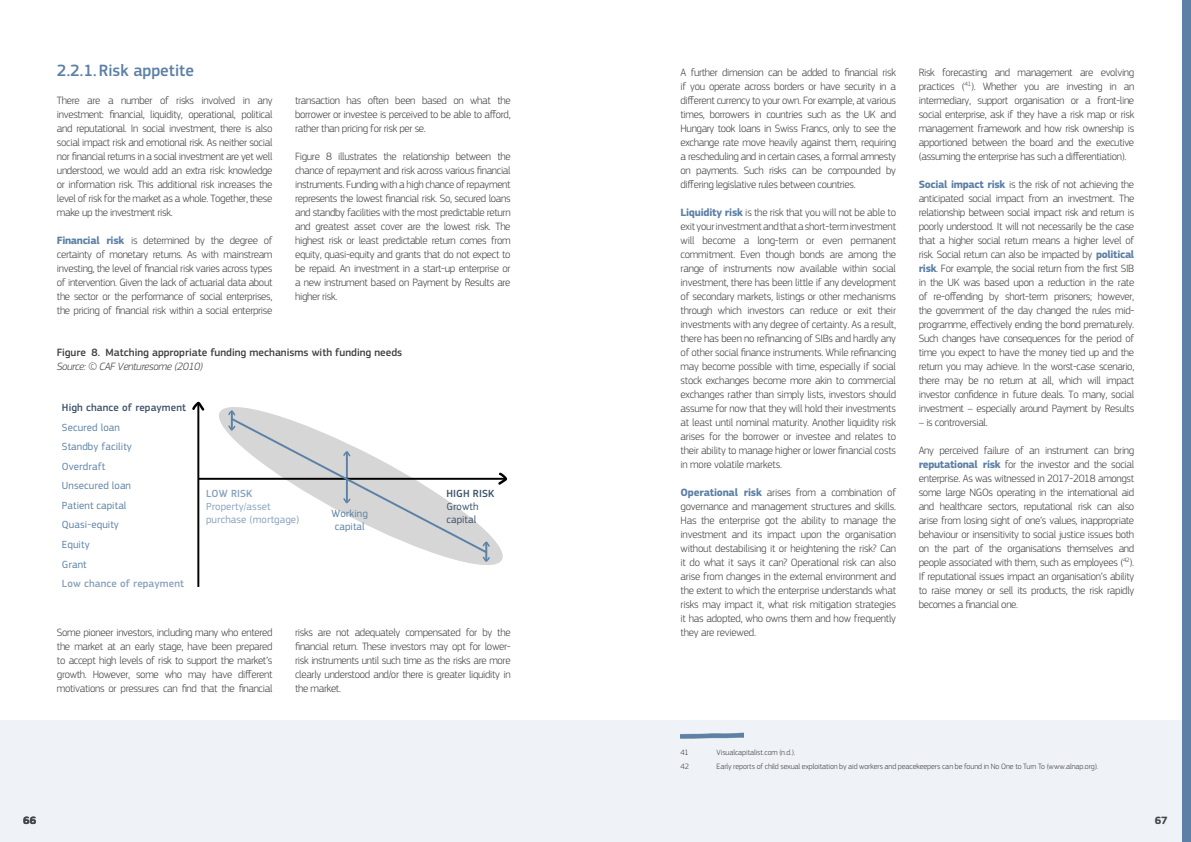
<style>
.page{position:relative;width:1191px;height:842px;background:#fff}
.page>*{position:absolute;margin:0;border:0;box-sizing:border-box;transform-origin:0 0}
.Section_Level_2{font:500 17px "EC Square Sans Pro";color:#5c80a6}
.Body_Copy{font:300 11px/14px "EC Square Sans Pro";letter-spacing:-.03em;color:#414042;text-align:justify}
.t1{font:500 11px "EC Square Sans Pro";color:#414042}
.Source{font:italic 300 11px "EC Square Sans Pro";letter-spacing:-.03em;color:#414042}
.t2{font:700 11px "EC Square Sans Pro";color:#414042}
.Figures{font:10.8px/19.6px "EC Square Sans Pro";letter-spacing:.01em;color:#5c81a6}
.Figures-2{font:10.8px/12.9px "EC Square Sans Pro";letter-spacing:.01em;color:#87a2be}
.Figures-3{font:500 10.8px "EC Square Sans Pro";letter-spacing:.01em;color:#87a2be}
.Figures-4{font:500 10.8px "EC Square Sans Pro";letter-spacing:.01em;color:#3c536a}
.Figures-5{font:10.8px/13.2px "EC Square Sans Pro";letter-spacing:.01em;color:#3c536a}
.Footnotes{font:300 8px "EC Square Sans Pro";letter-spacing:-.01em;color:#414042}
.s1{font-weight:700;color:#5c80a6}
.s2{font-weight:500}
</style>
<div class="page">
<div style="left:1182px;top:0;width:9px;height:842px;background:#5c80a6"></div>
<div style="left:0;top:720px;width:1191px;height:122px;background:#eff2f6"></div>
<svg style="left:211px;top:407px;width:297px;height:158px"></svg>
<svg style="left:192px;top:402px;width:13px;height:9px"></svg>
<hr style="left:197px;top:403px;width:2px;height:184px;background:#000">
<svg style="left:497px;top:472px;width:10px;height:13px"></svg>
<hr style="left:198px;top:478px;width:308px;height:2px;background:#000">
<svg style="left:228px;top:410px;width:262px;height:152px"></svg>
<h2 class="Section_Level_2" style="left:57px;top:60px;width:139px">2.2.1.Risk appetite</h2>
<p class="Body_Copy" style="left:57px;top:93px;width:217px">There are a number of risks involved in any investment: financial, liquidity, operational, political and reputational. In social investment, there is also social impact risk and emotional risk. As neither social nor financial returns in a social investment are yet well understood, we would add an extra risk: knowledge or information risk. This additional risk increases the level of risk for the market as a whole. Together, these make up the investment risk.</p>
<p class="Body_Copy" style="left:57px;top:233px;width:217px"><span class="s1">Financial risk</span> is determined by the degree of certainty of monetary returns. As with mainstream investing, the level of financial risk varies across types of intervention. Given the lack of actuarial data about the sector or the performance of social enterprises, the pricing of financial risk within a social enterprise</p>
<p class="Body_Copy" style="left:295px;top:93px;width:217px">transaction has often been based on what the borrower or investee is perceived to be able to afford, rather than pricing for risk per se.</p>
<p class="Body_Copy" style="left:295px;top:149px;width:217px">Figure 8 illustrates the relationship between the chance of repayment and risk across various financial instruments. Funding with a high chance of repayment represents the lowest financial risk. So, secured loans and standby facilities with the most predictable return and greatest asset cover are the lowest risk. The highest risk or least predictable return comes from equity, quasi-equity and grants that do not expect to be repaid. An investment in a start-up enterprise or a new instrument based on Payment by Results are higher risk.</p>
<p class="t1" style="left:57px;top:346px;width:347px">Figure 8. Matching appropriate funding mechanisms with funding needs</p>
<p class="Source" style="left:57px;top:360px;width:147px">Source: © CAF Venturesome (2010)</p>
<p class="Figures-4" style="left:62px;top:401px;width:126px">High chance of repayment</p>
<p class="Figures" style="left:62px;top:417px;width:71px">Secured loan<br>Standby facility<br>Overdraft<br>Unsecured loan<br>Patient capital<br>Quasi-equity<br>Equity<br>Grant</p>
<p class="Figures-3" style="left:62px;top:577px;width:123px">Low chance of repayment</p>
<p class="Figures-3" style="left:206px;top:487px;width:48px">LOW RISK</p>
<p class="Figures-2" style="left:206px;top:500px;width:95px">Property/asset purchase (mortgage)</p>
<p class="Figures" style="left:332px;top:507px;width:38px;line-height:12.9px">Working capital</p>
<p class="Figures-5" style="left:446px;top:487px;width:49px"><span class="s2">HIGH RISK<br></span>Growth capital</p>
<p class="Body_Copy" style="left:57px;top:625px;width:217px">Some pioneer investors, including many who entered the market at an early stage, have been prepared to accept high levels of risk to support the market’s growth. However, some who may have different motivations or pressures can find that the financial</p>
<p class="Body_Copy" style="left:295px;top:625px;width:217px">risks are not adequately compensated for by the financial return. These investors may opt for lower&shy;risk instruments until such time as the risks are more clearly understood and/or there is greater liquidity in the market.</p>
<p class="Body_Copy" style="left:680px;top:65px;width:217px">A further dimension can be added to financial risk if you operate across borders or have security in a different currency to your own. For example, at various times, borrowers in countries such as the UK and Hungary took loans in Swiss Francs, only to see the exchange rate move heavily against them, requiring a rescheduling and in certain cases, a formal amnesty on payments. Such risks can be compounded by differing legislative rules between countries.</p>
<p class="Body_Copy" style="left:680px;top:205px;width:217px"><span class="s1">Liquidity risk</span> is the risk that you will not be able to exit your investment and that a short-term investment will become a long-term or even permanent commitment. Even though bonds are among the range of instruments now available within social investment, there has been little if any development of secondary markets, listings or other mechanisms through which investors can reduce or exit their investments with any degree of certainty. As a result, there has been no refinancing of SIBs and hardly any of other social finance instruments. While refinancing may become possible with time, especially if social stock exchanges become more akin to commercial exchanges rather than simply lists, investors should assume for now that they will hold their investments at least until nominal maturity. Another liquidity risk arises for the borrower or investee and relates to their ability to manage higher or lower financial costs in more volatile markets.</p>
<p class="Body_Copy" style="left:680px;top:485px;width:217px"><span class="s1">Operational risk</span> arises from a combination of governance and management structures and skills.<br>Has the enterprise got the ability to manage the investment and its impact upon the organisation without destabilising it or heightening the risk? Can it do what it says it can? Operational risk can also arise from changes in the external environment and the extent to which the enterprise understands what risks may impact it, what risk mitigation strategies it has adopted, who owns them and how frequently they are reviewed.</p>
<p class="Body_Copy" style="left:918px;top:65px;width:217px">Risk forecasting and management are evolving practices (<sup>41</sup>). Whether you are investing in an intermediary, support organisation or a front-line social enterprise, ask if they have a risk map or risk management framework and how risk ownership is apportioned between the board and the executive (assuming the enterprise has such a differentiation).</p>
<p class="Body_Copy" style="left:918px;top:177px;width:217px"><span class="s1">Social impact risk</span> is the risk of not achieving the anticipated social impact from an investment. The relationship between social impact risk and return is poorly understood. It will not necessarily be the case that a higher social return means a higher level of risk. Social return can also be impacted by <span class="s1">political risk</span>. For example, the social return from the first SIB in the UK was based upon a reduction in the rate of re-offending by short-term prisoners; however, the government of the day changed the rules mid&shy;programme, effectively ending the bond prematurely.<br>Such changes have consequences for the period of time you expect to have the money tied up and the return you may achieve. In the worst-case scenario, there may be no return at all, which will impact investor confidence in future deals. To many, social investment – especially around Payment by Results</p>
<p class="Body_Copy" style="left:918px;top:415px;width:70px">– is controversial.</p>
<p class="Body_Copy" style="left:918px;top:443px;width:217px">Any perceived failure of an instrument can bring <span class="s1">reputational risk</span> for the investor and the social enterprise. As was witnessed in 2017-2018 amongst some large NGOs operating in the international aid and healthcare sectors, reputational risk can also arise from losing sight of one’s values, inappropriate behaviour or insensitivity to social justice issues both on the part of the organisations themselves and people associated with them, such as employees (<sup>42</sup>).<br>If reputational issues impact an organisation’s ability to raise money or sell its products, the risk rapidly becomes a financial one.</p>
<p class="Footnotes" style="left:680px;top:748px;width:10px">41</p>
<p class="Footnotes" style="left:716px;top:748px;width:80px">Visualcapitalist.com (n.d.).</p>
<p class="Footnotes" style="left:680px;top:762px;width:10px">42</p>
<p class="Footnotes" style="left:716px;top:762px;width:383px">Early reports of child sexual exploitation by aid workers and peacekeepers can be found in No One to Turn To (www.alnap.org).</p>
<p class="t2" style="left:23px;top:814px;width:15px">66</p>
<p class="t2" style="left:1154px;top:814px;width:15px">67</p>
</div>
